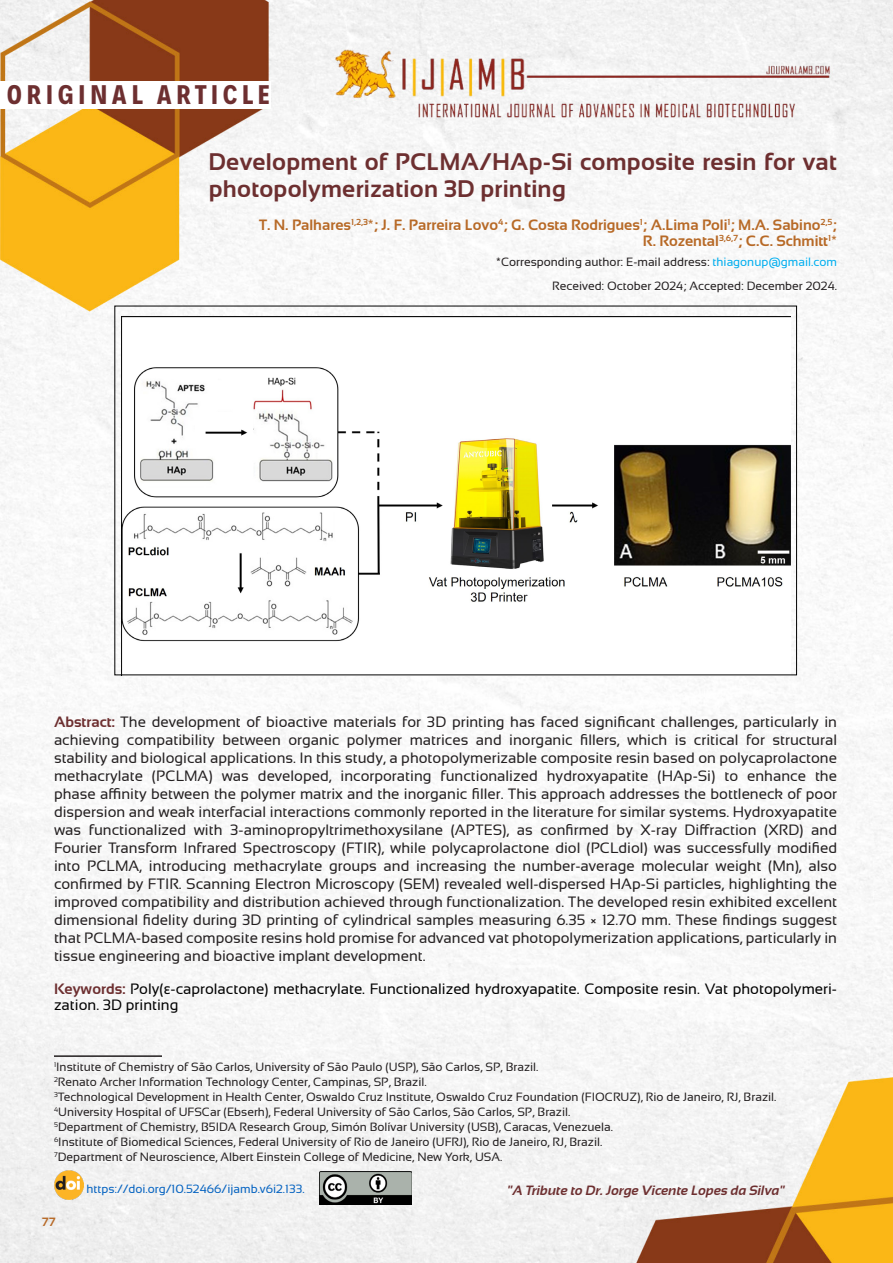
<style>
.page{position:relative;width:893px;height:1263px;background:#fff}
.page>*{position:absolute;margin:0;border:0;box-sizing:border-box;transform-origin:0 0}
.t1{font:700 24px/27px "Sansation";letter-spacing:.01em;color:#6d2f30}
.t2{font:700 24px "Decalotype";letter-spacing:.18em;color:#6d2f30}
.t3{font:15px/18px "Sansation";color:#231f20;text-align:justify}
.t4{font:15px/16.5px "Sansation";color:#000}
.Nota_de_roda_pé{font:700 15px "Sansation";color:#b76926}
.t5{font:italic 700 13.5px "Sansation";color:#6d2f30}
.Nota_de_roda_pé-2{font:12px "Sansation";color:#231f20}
.t6{font:12px "Sansation";color:#0563c1}
.t7{font:700 12px "Sansation";color:#b76926}
.s1{color:#00aeef}
.s2{font-weight:700;color:#6d2f30}
</style>
<div class="page">
<img style="left:0;top:0;width:893px;height:1263px">
<img style="left:319px;top:1171px;width:93px;height:33px">
<img style="left:54px;top:1170px;width:30px;height:30px">
<hr style="left:54px;top:1055px;width:108px;height:2px;background:#231f20">
<div style="left:0;top:81px;width:270px;height:27px;background:#fff"></div>
<img style="left:122px;top:316px;width:669px;height:357px">
<p class="t2" style="left:7px;top:78px;width:265px">ORIGINAL ARTICLE</p>
<p class="t1" style="left:209px;top:148px;width:630px">Development of PCLMA/HAp-Si composite resin for vat photopolymerization 3D printing</p>
<p class="Nota_de_roda_pé" style="left:259px;top:216px;width:579px">T. N. Palhares<sup>1,2,3</sup>*; J. F. Parreira Lovo<sup>4</sup>; G. Costa Rodrigues<sup>1</sup>; A.Lima Poli<sup>1</sup>; M.A. Sabino<sup>2,5</sup>;</p>
<p class="Nota_de_roda_pé" style="left:643px;top:233px;width:196px">R. Rozental<sup>3,6,7</sup>; C.C. Schmitt<sup>1</sup>*</p>
<p class="Nota_de_roda_pé-2" style="left:496px;top:255px;width:342px">*Corresponding author: E-mail address: <span class="s1">thiagonup@gmail.com</span></p>
<p class="Nota_de_roda_pé-2" style="left:552px;top:279px;width:286px">Received: October 2024; Accepted: December 2024.</p>
<p class="t3" style="left:54px;top:713px;width:785px"><span class="s2">Abstract:</span> The development of bioactive materials for 3D printing has faced significant challenges, particularly in achieving compatibility between organic polymer matrices and inorganic fillers, which is critical for structural stability and biological applications. In this study, a photopolymerizable composite resin based on polycaprolactone methacrylate (PCLMA) was developed, incorporating functionalized hydroxyapatite (HAp-Si) to enhance the phase affinity between the polymer matrix and the inorganic filler. This approach addresses the bottleneck of poor dispersion and weak interfacial interactions commonly reported in the literature for similar systems. Hydroxyapatite was functionalized with 3-aminopropyltrimethoxysilane (APTES), as confirmed by X-ray Diffraction (XRD) and Fourier Transform Infrared Spectroscopy (FTIR), while polycaprolactone diol (PCLdiol) was successfully modified into PCLMA, introducing methacrylate groups and increasing the number-average molecular weight (Mn), also confirmed by FTIR. Scanning Electron Microscopy (SEM) revealed well-dispersed HAp-Si particles, highlighting the improved compatibility and distribution achieved through functionalization. The developed resin exhibited excellent dimensional fidelity during 3D printing of cylindrical samples measuring 6.35 × 12.70 mm. These findings suggest that PCLMA-based composite resins hold promise for advanced vat photopolymerization applications, particularly in tissue engineering and bioactive implant development.</p>
<p class="t4" style="left:54px;top:980px;width:785px"><span class="s2">Keywords:</span> Poly(ε-caprolactone) methacrylate. Functionalized hydroxyapatite. Composite resin. Vat photopolymeri&shy;zation. 3D printing</p>
<p class="Nota_de_roda_pé-2" style="left:54px;top:1060px;width:486px"><sup>1</sup>Institute of Chemistry of São Carlos, University of São Paulo (USP), São Carlos, SP, Brazil.</p>
<p class="Nota_de_roda_pé-2" style="left:54px;top:1075px;width:374px"><sup>2</sup>Renato Archer Information Technology Center, Campinas, SP, Brazil.</p>
<p class="Nota_de_roda_pé-2" style="left:54px;top:1090px;width:724px"><sup>3</sup>Technological Development in Health Center, Oswaldo Cruz Institute, Oswaldo Cruz Foundation (FIOCRUZ), Rio de Janeiro, RJ, Brazil.</p>
<p class="Nota_de_roda_pé-2" style="left:54px;top:1105px;width:518px"><sup>4</sup>University Hospital of UFSCar (Ebserh), Federal University of São Carlos, São Carlos, SP, Brazil.</p>
<p class="Nota_de_roda_pé-2" style="left:54px;top:1120px;width:561px"><sup>5</sup>Department of Chemistry, B5IDA Research Group, Simón Bolívar University (USB), Caracas, Venezuela.</p>
<p class="Nota_de_roda_pé-2" style="left:54px;top:1135px;width:550px"><sup>6</sup>Institute of Biomedical Sciences, Federal University of Rio de Janeiro (UFRJ), Rio de Janeiro, RJ, Brazil.</p>
<p class="Nota_de_roda_pé-2" style="left:54px;top:1150px;width:450px"><sup>7</sup>Department of Neuroscience, Albert Einstein College of Medicine, New York, USA.</p>
<p class="t7" style="left:42px;top:1215px;width:15px">77</p>
<p class="t6" style="left:86px;top:1182px;width:220px">https://doi.org/10.52466/ijamb.v6i2.133.</p>
<p class="t5" style="left:507px;top:1183px;width:279px">"A Tribute to Dr. Jorge Vicente Lopes da Silva"</p>
</div>
